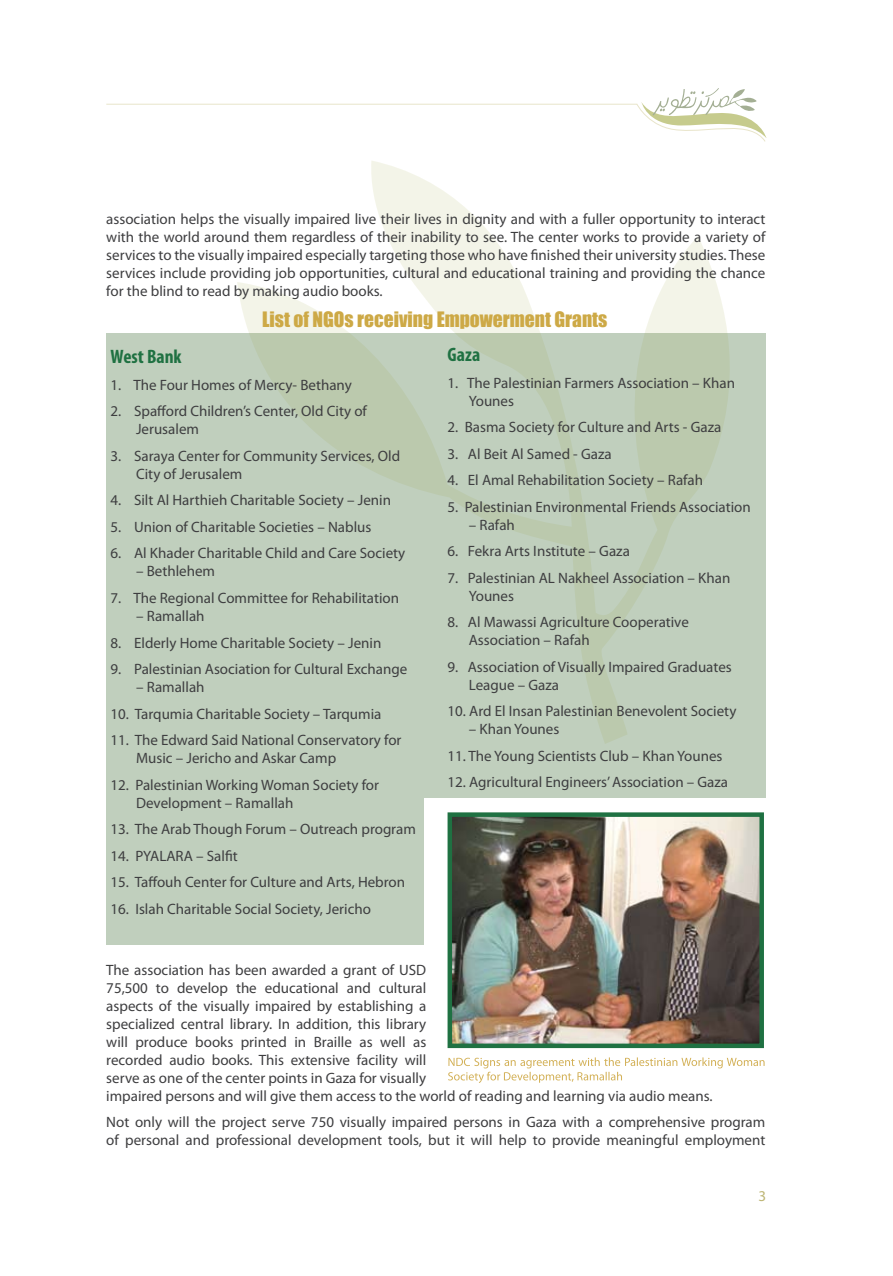
<style>
.page{position:relative;width:893px;height:1276px;background:#fff}
.page>*{position:absolute;margin:0;border:0;box-sizing:border-box;transform-origin:0 0}
.t1{font:19.5px "Impact";color:#cda946}
.t2{font:700 condensed 19.5px "Myriad Pro";color:#1f7142}
.t3{font:15px/18px "Myriad Pro";color:#3e3e40}
</style>
<div class="page">
<svg style="left:106px;top:88px;width:660px;height:54px"></svg>
<div style="left:106px;top:333px;width:659px;height:611px;background:#c0cfbd"></div>
<div style="left:424px;top:798px;width:358px;height:244px;background:#fff"></div>
<svg style="left:237px;top:161px;width:493px;height:583px"></svg>
<img style="left:453px;top:817px;width:306px;height:226px">
<div style="left:448px;top:812px;width:316px;height:236px;border:4px solid #1f7142"></div>
<svg style="left:448px;top:1057px;width:317px;height:26px"></svg>
<p class="t3" style="left:106px;top:210px;width:661px;text-align:justify">association helps the visually impaired live their lives in dignity and with a fuller opportunity to interact with the world around them regardless of their inability to see. The center works to provide a variety of services to the visually impaired especially targeting those who have finished their university studies. These services include providing job opportunities, cultural and educational training and providing the chance for the blind to read by making audio books.</p>
<h1 class="t1" style="left:262px;top:307px;width:347px">List of NGOs receiving Empowerment Grants</h1>
<h1 class="t2" style="left:111px;top:345px;width:73px">West Bank</h1>
<p class="t3" style="left:111px;top:376px;width:243px">1 . The Four Homes of Mercy- Bethany</p>
<p class="t3" style="left:136px;top:402px;width:232px;text-indent:-26px">2. Spafford Children’s Center, Old City of<br>Jerusalem</p>
<p class="t3" style="left:136px;top:447px;width:266px;text-indent:-26px">3. Saraya Center for Community Services, Old<br>City of Jerusalem</p>
<p class="t3" style="left:111px;top:491px;width:282px">4. Silt Al Harthieh Charitable Society – Jenin</p>
<p class="t3" style="left:111px;top:518px;width:262px">5. Union of Charitable Societies – Nablus</p>
<p class="t3" style="left:111px;top:544px;width:296px">6. Al Khader Charitable Child and Care Society</p>
<p class="t3" style="left:136px;top:562px;width:81px">– Bethlehem</p>
<p class="t3" style="left:111px;top:589px;width:290px">7. The Regional Committee for Rehabilitation</p>
<p class="t3" style="left:136px;top:607px;width:70px">– Ramallah</p>
<p class="t3" style="left:111px;top:633px;width:272px">8. Elderly Home Charitable Society – Jenin</p>
<p class="t3" style="left:111px;top:660px;width:298px">9. Palestinian Asociation for Cultural Exchange</p>
<p class="t3" style="left:111px;top:673px;width:292px;line-height:26.5px;text-indent:26px">– Ramallah<br>1 0. Tarqumia Charitable Society – Tarqumia<br>11 . The Edward Said National Conservatory for</p>
<p class="t3" style="left:111px;top:744px;width:270px;line-height:26.5px;text-indent:26px">Music – Jericho and Askar Camp<br>1 2. Palestinian Working Woman Society for</p>
<p class="t3" style="left:111px;top:789px;width:307px;line-height:26.5px;text-indent:26px">Development – Ramallah<br>1 3. The Arab Though Forum – Outreach program 1 4. PYALARA – Salfit<br>1 5. Taffouh Center for Culture and Arts, Hebron<br>1 6. Islah Charitable Social Society, Jericho</p>
<h1 class="t2" style="left:448px;top:342px;width:34px">Gaza</h1>
<p class="t3" style="left:469px;top:373px;width:268px;text-indent:-21px">1 . The Palestinian Farmers Association – Khan<br>Younes</p>
<p class="t3" style="left:448px;top:418px;width:275px">2. Basma Society for Culture and Arts - Gaza</p>
<p class="t3" style="left:448px;top:444px;width:166px">3. Al Beit Al Samed - Gaza</p>
<p class="t3" style="left:448px;top:471px;width:257px">4. El Amal Rehabilitation Society – Rafah</p>
<p class="t3" style="left:448px;top:497px;width:305px">5. Palestinian Environmental Friends Association</p>
<p class="t3" style="left:469px;top:515px;width:48px">– Rafah</p>
<p class="t3" style="left:448px;top:542px;width:184px">6. Fekra Arts Institute – Gaza</p>
<p class="t3" style="left:469px;top:568px;width:263px;text-indent:-21px">7. Palestinian AL Nakheel Association – Khan<br>Younes</p>
<p class="t3" style="left:469px;top:613px;width:222px;text-indent:-21px">8. Al Mawassi Agriculture Cooperative<br>Association – Rafah</p>
<p class="t3" style="left:469px;top:657px;width:264px;text-indent:-21px">9. Association of Visually Impaired Graduates<br>League – Gaza</p>
<p class="t3" style="left:448px;top:702px;width:290px">1 0. Ard El Insan Palestinian Benevolent Society</p>
<p class="t3" style="left:448px;top:716px;width:282px;line-height:26.5px;text-indent:21px">– Khan Younes<br>11 . The Young Scientists Club – Khan Younes<br>1 2. Agricultural Engineers’ Association – Gaza</p>
<p class="t3" style="left:106px;top:960px;width:608px">The association has been awarded a grant of USD<br>75,500 to develop the educational and cultural<br>aspects of the visually impaired by establishing a<br>specialized central library. In addition, this library<br>will produce books printed in Braille as well as<br>recorded audio books. This extensive facility will<br>serve as one of the center points in Gaza for visually<br>impaired persons and will give them access to the world of reading and learning via audio means.</p>
<p class="t3" style="left:106px;top:1113px;width:661px">Not only will the project serve 750 visually impaired persons in Gaza with a comprehensive program of personal and professional development tools, but it will help to provide meaningful employment</p>
</div>
